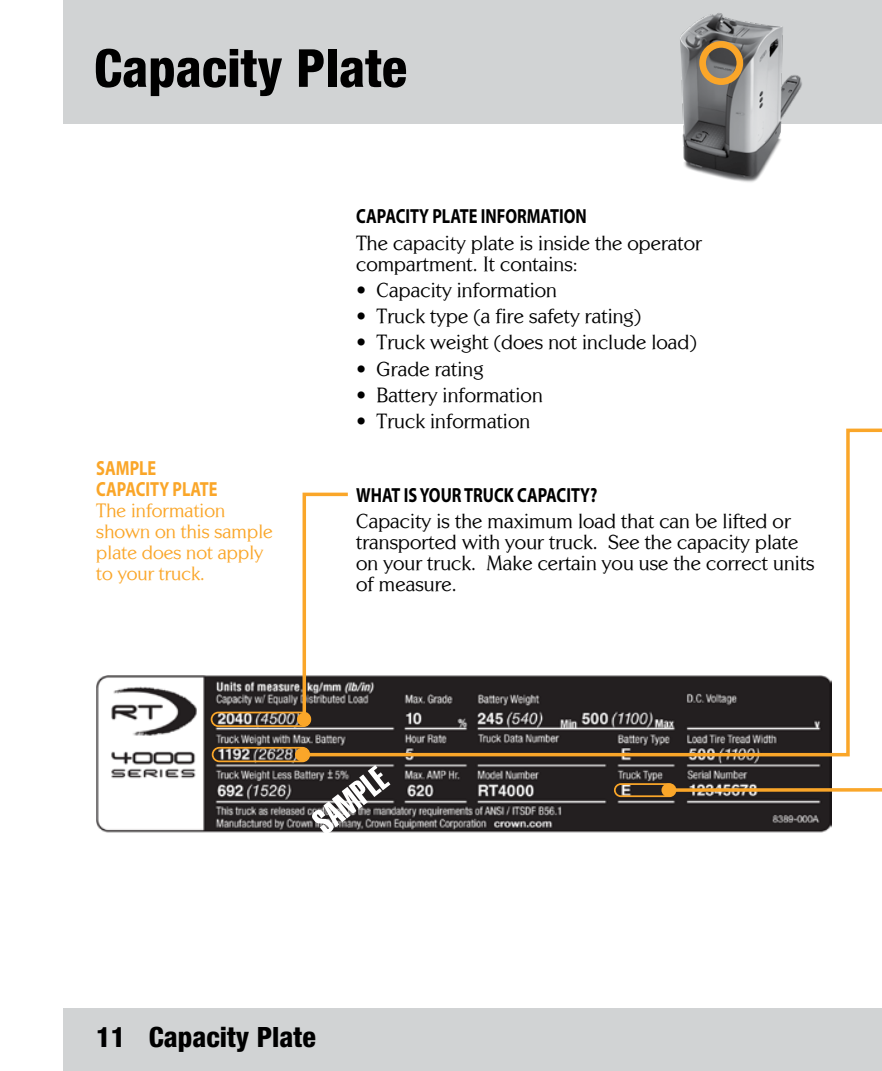
<style>
.page{position:relative;width:882px;height:1071px;background:#fff}
.page>*{position:absolute;margin:0;border:0;box-sizing:border-box;transform-origin:0 0}
.t1{font:800 condensed 52.5px "Helvetica Neue LT Std";color:#000}
.t2{font:34.65px "Helvetica LT Std Extra Comp";color:#fff;scale:1.05 1}
.t3{font:800 condensed 28px "Helvetica Neue LT Std";color:#000}
.t4{font:20.47px/21px "Centabel";color:#000}
.t5{font:700 20.47px "Myriad Pro";color:#000;scale:.8 1}
.t6{font:700 20.47px/21px "Myriad Pro";color:#faa629;scale:.8 1}
.t7{font:19.25px/21px "Centabel";color:#faa629}
</style>
<div class="page">
<div style="left:63px;top:0;width:819px;height:123px;background:#d1d3d4"></div>
<div style="left:63px;top:1008px;width:819px;height:63px;background:#d1d3d4"></div>
<img style="left:96px;top:676px;width:736px;height:157px">
<img style="left:639px;top:13px;width:188px;height:170px">
<div style="left:699px;top:41px;width:44px;height:44px;border:7px solid #faa629;border-radius:50%"></div>
<div style="left:297px;top:713px;width:14px;height:13px;border:4px solid #faa629;border-radius:50%"></div>
<div style="left:211px;top:712px;width:100px;height:15px;border:2px solid #faa629;border-radius:7px"></div>
<div style="left:212px;top:747px;width:98px;height:15px;border:2px solid #faa629;border-radius:7px"></div>
<div style="left:614px;top:783px;width:62px;height:14px;border:2px solid #faa629;border-radius:6px"></div>
<svg style="left:301px;top:428px;width:581px;height:320px"></svg>
<svg style="left:295px;top:748px;width:587px;height:46px;background:#5c5044"></svg>
<div style="left:297px;top:750px;width:10px;height:10px;background:#faa629;border-radius:50%"></div>
<div style="left:295px;top:748px;width:14px;height:13px;border:4px solid #faa629;border-radius:50%"></div>
<div style="left:663px;top:785px;width:11px;height:10px;background:#faa629;border-radius:50%"></div>
<div style="left:661px;top:783px;width:14px;height:14px;border:4px solid #faa629;border-radius:50%"></div>
<h1 class="t1" style="left:94px;top:36px;width:315px">Capacity Plate</h1>
<p class="t6" style="left:96px;top:457px;width:153px">SAMPLE<br>CAPACITY PLATE</p>
<p class="t7" style="left:96px;top:499px;width:178px">The information shown on this sample plate does not apply to your truck.</p>
<p class="t5" style="left:356px;top:203px;width:290px">CAPACITY PLATE INFORMATION</p>
<p class="t4" style="left:356px;top:232px;width:347px">The capacity plate is inside the operator compartment. It contains:</p>
<p class="t4" style="left:356px;top:279px;width:202px">• Capacity information</p>
<p class="t4" style="left:356px;top:305px;width:287px">• Truck type (a fire safety rating)</p>
<p class="t4" style="left:356px;top:331px;width:342px">• Truck weight (does not include load)</p>
<p class="t4" style="left:356px;top:358px;width:129px">• Grade rating</p>
<p class="t4" style="left:356px;top:384px;width:188px">• Battery information</p>
<p class="t4" style="left:356px;top:410px;width:176px">• Truck information</p>
<p class="t5" style="left:356px;top:481px;width:303px">WHAT IS YOUR TRUCK CAPACITY?</p>
<p class="t4" style="left:356px;top:510px;width:460px">Capacity is the maximum load that can be lifted or transported with your truck. See the capacity plate on your truck. Make certain you use the correct units of measure.</p>
<h2 class="t2" style="left:305px;top:809px;width:81px;rotate:-38deg">SAMPLE</h2>
<h3 class="t3" style="left:96px;top:1019px;width:221px">11 Capacity Plate</h3>
</div>
